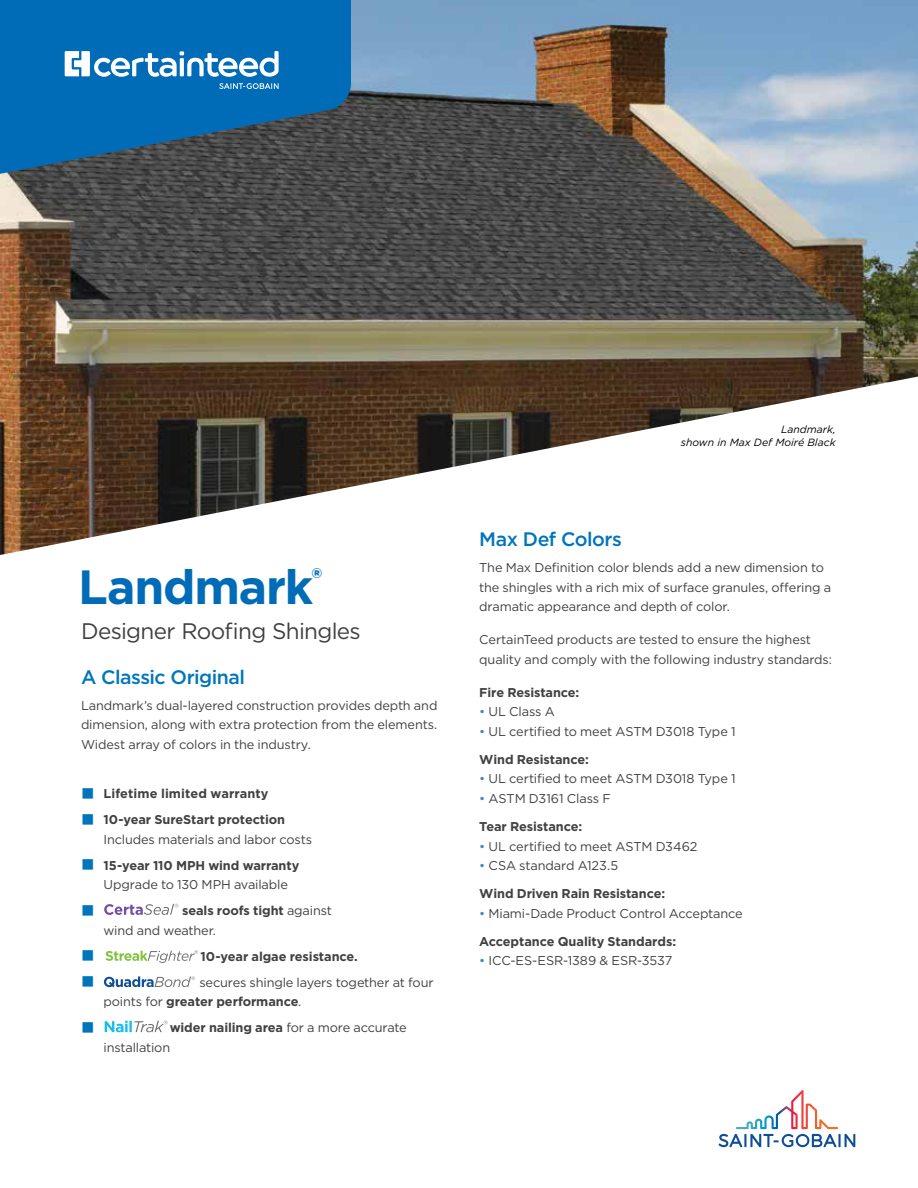
<style>
.page{position:relative;width:918px;height:1188px;background:#fff}
.page>*{position:absolute;margin:0;border:0;box-sizing:border-box;transform-origin:0 0}
.t1{font:700 48px "Gotham";letter-spacing:-.025em;color:#006cb7}
.t2{font:22.5px "Gotham";letter-spacing:-.03em;color:#414042}
.t3{font:500 19.5px "Gotham";letter-spacing:-.025em;color:#0075bc}
.t4{font:18px "Wingdings";color:#0075bc}
.t5{font:12.75px/19.5px "Gotham";letter-spacing:-.01em;color:#414042}
.t6{font:700 12.75px/19.5px "Gotham";letter-spacing:-.005em;color:#414042}
.t7{font:italic 10.5px/13.5px "Gotham";color:#000;text-align:right}
.s1{color:#0075bc}
.s2{font-weight:700}
.s3{font-weight:400}
.s4{color:#3c85c6}
</style>
<div class="page">
<img style="left:0;top:0;width:918px;height:555px">
<svg style="left:104px;top:904px;width:74px;height:11px"></svg>
<svg style="left:105px;top:950px;width:93px;height:13px"></svg>
<svg style="left:104px;top:976px;width:91px;height:11px"></svg>
<svg style="left:105px;top:1021px;width:63px;height:11px"></svg>
<svg style="left:0;top:0;width:351px;height:176px;background:#11649d"></svg>
<svg style="left:719px;top:1090px;width:136px;height:57px"></svg>
<svg style="left:65px;top:51px;width:214px;height:26px"></svg>
<svg style="left:219px;top:83px;width:60px;height:6px"></svg>
<h1 class="t1" style="left:78px;top:555px;width:245px">Landmark<sup>®</sup></h1>
<h2 class="t2" style="left:81px;top:616px;width:281px">Designer Roofing Shingles</h2>
<h3 class="t3" style="left:81px;top:664px;width:165px">A Classic Original</h3>
<p class="t5" style="left:81px;top:695px;width:358px;text-align:justify">Landmark’s dual-layered construction provides depth and dimension, along with extra protection from the elements.<br>Widest array of colors in the industry.</p>
<p class="t6" style="left:81px;top:784px;width:189px"><span class="s1">■</span> Lifetime limited warranty</p>
<p class="t5" style="left:104px;top:810px;width:210px;text-indent:-22px"><span class="s1">■</span> <span class="s2">10-year SureStart protection<br></span>Includes materials and labor costs</p>
<p class="t6" style="left:104px;top:856px;width:197px;text-indent:-22px"><span class="s1">■</span> 15-year 110 MPH wind warranty<br><span class="s3">Upgrade to 130 MPH available</span></p>
<h3 class="t4" style="left:81px;top:901px;width:15px">■</h3>
<p class="t5" style="left:103px;top:901px;width:230px;text-indent:79px"><span class="s2">seals roofs tight</span> against wind and weather.</p>
<h3 class="t4" style="left:81px;top:946px;width:15px">■</h3>
<p class="t6" style="left:201px;top:947px;width:159px">10-year algae resistance.</p>
<h3 class="t4" style="left:81px;top:972px;width:15px">■</h3>
<p class="t5" style="left:103px;top:972px;width:332px;text-indent:96px">secures shingle layers together at four points for <span class="s2">greater performance</span>.</p>
<h3 class="t4" style="left:81px;top:1018px;width:15px">■</h3>
<p class="t5" style="left:103px;top:1018px;width:305px;text-indent:66px"><span class="s2">wider nailing area</span> for a more accurate installation</p>
<p class="t7" style="left:681px;top:422px;width:156px">Landmark,<br>shown in Max Def Moiré Black</p>
<h3 class="t3" style="left:479px;top:526px;width:144px">Max Def Colors</h3>
<p class="t5" style="left:479px;top:558px;width:353px">The Max Definition color blends add a new dimension to the shingles with a rich mix of surface granules, offering a dramatic appearance and depth of color.</p>
<p class="t5" style="left:479px;top:630px;width:354px">CertainTeed products are tested to ensure the highest quality and comply with the following industry standards:</p>
<p class="t6" style="left:479px;top:683px;width:102px">Fire Resistance:</p>
<p class="t5" style="left:479px;top:702px;width:77px"><span class="s4">•</span> UL Class A</p>
<p class="t5" style="left:479px;top:721px;width:258px"><span class="s4">•</span> UL certified to meet ASTM D3018 Type 1</p>
<p class="t6" style="left:479px;top:750px;width:111px">Wind Resistance:</p>
<p class="t5" style="left:479px;top:769px;width:258px"><span class="s4">•</span> UL certified to meet ASTM D3018 Type 1</p>
<p class="t5" style="left:479px;top:788px;width:133px"><span class="s4">•</span> ASTM D3161 Class F</p>
<p class="t6" style="left:479px;top:817px;width:104px">Tear Resistance:</p>
<p class="t5" style="left:479px;top:836px;width:220px"><span class="s4">•</span> UL certified to meet ASTM D3462</p>
<p class="t5" style="left:479px;top:856px;width:140px"><span class="s4">•</span> CSA standard A123.5</p>
<p class="t6" style="left:479px;top:884px;width:187px">Wind Driven Rain Resistance:</p>
<p class="t5" style="left:479px;top:903px;width:265px"><span class="s4">•</span> Miami-Dade Product Control Acceptance</p>
<p class="t6" style="left:479px;top:932px;width:198px">Acceptance Quality Standards:</p>
<p class="t5" style="left:479px;top:951px;width:195px"><span class="s4">•</span> ICC-ES-ESR-1389 &amp; ESR-3537</p>
</div>
